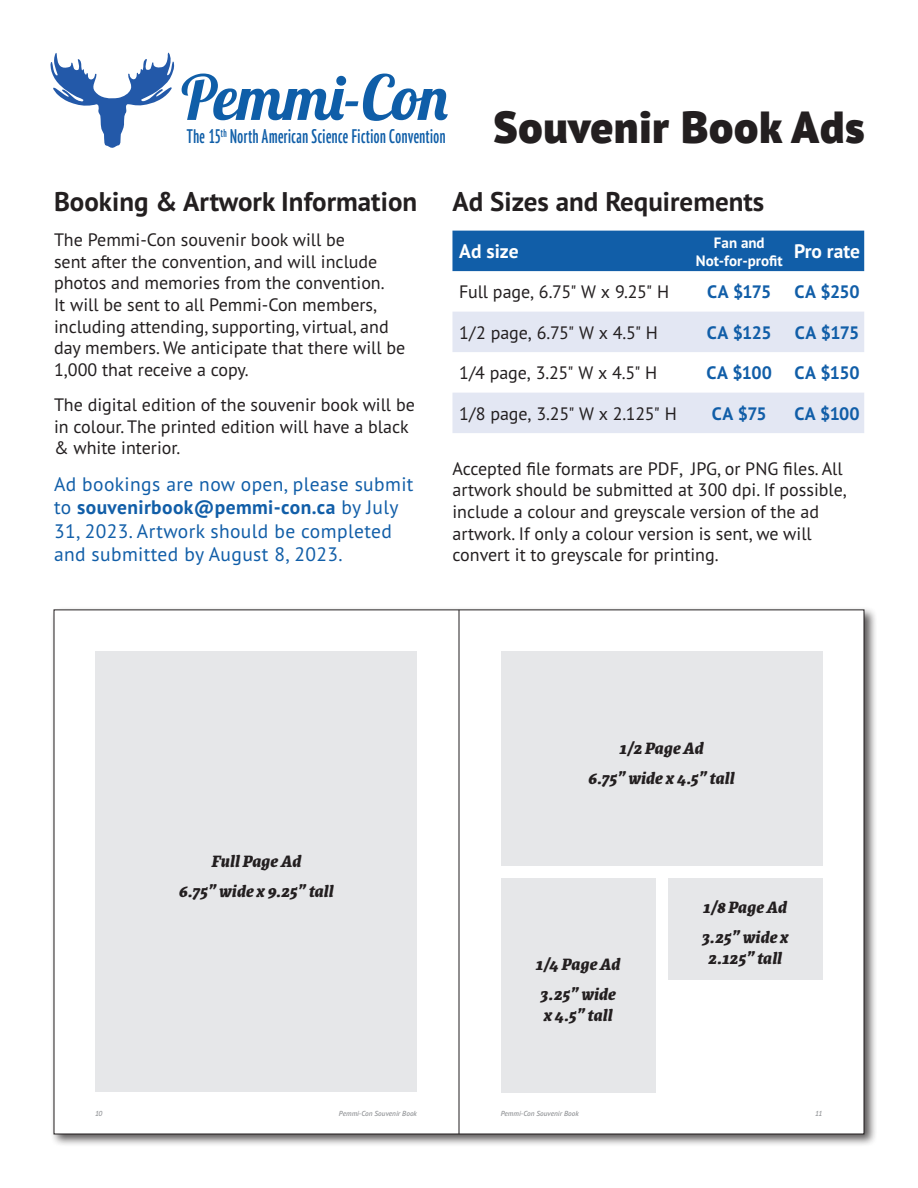
<style>
.page{position:relative;width:918px;height:1188px;background:#fff}
.page>*{position:absolute;margin:0;border:0;box-sizing:border-box;transform-origin:0 0}
.t1{font:900 45px "PT Sans Pro";letter-spacing:.02em;color:#231f20}
.t2{font:700 27px "PT Sans Pro";color:#231f20}
.t3{font:19.65px "PT Sans Pro Extra Cond Demi";letter-spacing:.03em;color:#0f5ea8}
.t4{font:19.5px/23.4px "PT Sans Pro";letter-spacing:.02em;color:#115ea8}
.t5{font:700 19.5px "PT Sans Pro";color:#fff}
.t6{font:italic 800 18.6px/30.2px "Grenze";color:#231f20;text-align:center}
.Ad_Dimensions{font:18px/21.6px "PT Sans Pro";color:#231f20}
.Ad_Size{font:700 18px "PT Sans Pro";letter-spacing:-.025em;color:#115ea8}
.t7{font:700 15px/18px "PT Sans Pro";color:#fff;text-align:center}
.t8{font:italic 600 7.35px "PT Sans Pro";color:#939598}
.s1{font-weight:700}
</style>
<div class="page">
<svg style="left:50px;top:52px;width:124px;height:96px"></svg>
<svg style="left:182px;top:74px;width:266px;height:47px"></svg>
<div style="left:452px;top:231px;width:412px;height:40px;background:#115ea8"></div>
<svg style="left:452px;top:312px;width:412px;height:121px;fill:#e3e7f3"></svg>
<div style="left:50px;top:606px;width:827px;height:541px;background:#231f20;opacity:.75"></div>
<div style="left:54px;top:610px;width:810px;height:524px;background:#fff"></div>
<div style="left:96px;top:652px;width:321px;height:440px;background:#e6e7e9"></div>
<div style="left:501px;top:652px;width:321px;height:214px;background:#e6e7e9"></div>
<div style="left:501px;top:878px;width:155px;height:214px;background:#e6e7e9"></div>
<div style="left:668px;top:878px;width:155px;height:101px;background:#e6e7e9"></div>
<hr style="left:459px;top:610px;width:1px;height:524px;background:#231f20">
<p class="t3" style="left:187px;top:124px;width:260px">The 15<sup>th</sup> North American Science Fiction Convention</p>
<p class="t1" style="left:494px;top:97px;width:372px">Souvenir Book Ads</p>
<p class="t2" style="left:54px;top:184px;width:365px">Booking &amp; Artwork Information</p>
<p class="Ad_Dimensions" style="left:54px;top:229px;width:353px">The Pemmi-Con souvenir book will be<br>sent after the convention, and will include photos and memories from the convention.<br>It will be sent to all Pemmi-Con members, including attending, supporting, virtual, and day members. We anticipate that there will be 1,000 that receive a copy.</p>
<p class="Ad_Dimensions" style="left:54px;top:393px;width:362px">The digital edition of the souvenir book will be in colour. The printed edition will have a black &amp; white interior.</p>
<p class="t4" style="left:54px;top:472px;width:361px">Ad bookings are now open, please submit to <span class="s1">souvenirbook@pemmi-con.ca</span> by July 31, 2023. Artwork should be completed and submitted by August 8, 2023.</p>
<p class="t2" style="left:452px;top:184px;width:313px">Ad Sizes and Requirements</p>
<p class="t5" style="left:459px;top:239px;width:61px">Ad size</p>
<p class="t7" style="left:696px;top:233px;width:88px">Fan and<br>Not-for-profit</p>
<p class="t5" style="left:794px;top:239px;width:67px">Pro rate</p>
<p class="Ad_Dimensions" style="left:459px;top:281px;width:211px">Full page, 6.75" W x 9.25" H</p>
<p class="Ad_Size" style="left:707px;top:280px;width:66px">CA $175</p>
<p class="Ad_Size" style="left:795px;top:280px;width:67px">CA $250</p>
<p class="Ad_Dimensions" style="left:459px;top:321px;width:200px">1/2 page, 6.75" W x 4.5" H</p>
<p class="Ad_Size" style="left:707px;top:321px;width:66px">CA $125</p>
<p class="Ad_Size" style="left:795px;top:321px;width:66px">CA $175</p>
<p class="Ad_Dimensions" style="left:459px;top:362px;width:200px">1/4 page, 3.25" W x 4.5" H</p>
<p class="Ad_Size" style="left:707px;top:361px;width:67px">CA $100</p>
<p class="Ad_Size" style="left:795px;top:361px;width:66px">CA $150</p>
<p class="Ad_Dimensions" style="left:459px;top:402px;width:219px">1/8 page, 3.25" W x 2.125" H</p>
<p class="Ad_Size" style="left:712px;top:402px;width:57px">CA $75</p>
<p class="Ad_Size" style="left:794px;top:402px;width:67px">CA $100</p>
<p class="Ad_Dimensions" style="left:452px;top:457px;width:396px">Accepted file formats are PDF, JPG, or PNG files. All artwork should be submitted at 300 dpi. If possible, include a colour and greyscale version of the ad artwork. If only a colour version is sent, we will convert it to greyscale for printing.</p>
<p class="t6" style="left:179px;top:845px;width:156px">Full Page Ad<br>6.75” wide x 9.25” tall</p>
<p class="t6" style="left:589px;top:732px;width:148px">1/2 Page Ad<br>6.75” wide x 4.5” tall</p>
<p class="t6" style="left:536px;top:947px;width:86px;text-align:left">1/4 Page Ad<br>3.25” wide</p>
<p class="t6" style="left:544px;top:999px;width:70px">x 4.5” tall</p>
<p class="t6" style="left:702px;top:891px;width:88px;text-align:left">1/8 Page Ad<br>3.25” wide x</p>
<p class="t6" style="left:708px;top:942px;width:76px">2.125” tall</p>
<p class="t8" style="left:95px;top:1109px;width:9px">10</p>
<p class="t8" style="left:339px;top:1109px;width:80px">Pemmi-Con Souvenir Book</p>
<p class="t8" style="left:501px;top:1109px;width:80px">Pemmi-Con Souvenir Book</p>
<p class="t8" style="left:815px;top:1109px;width:9px">11</p>
</div>
